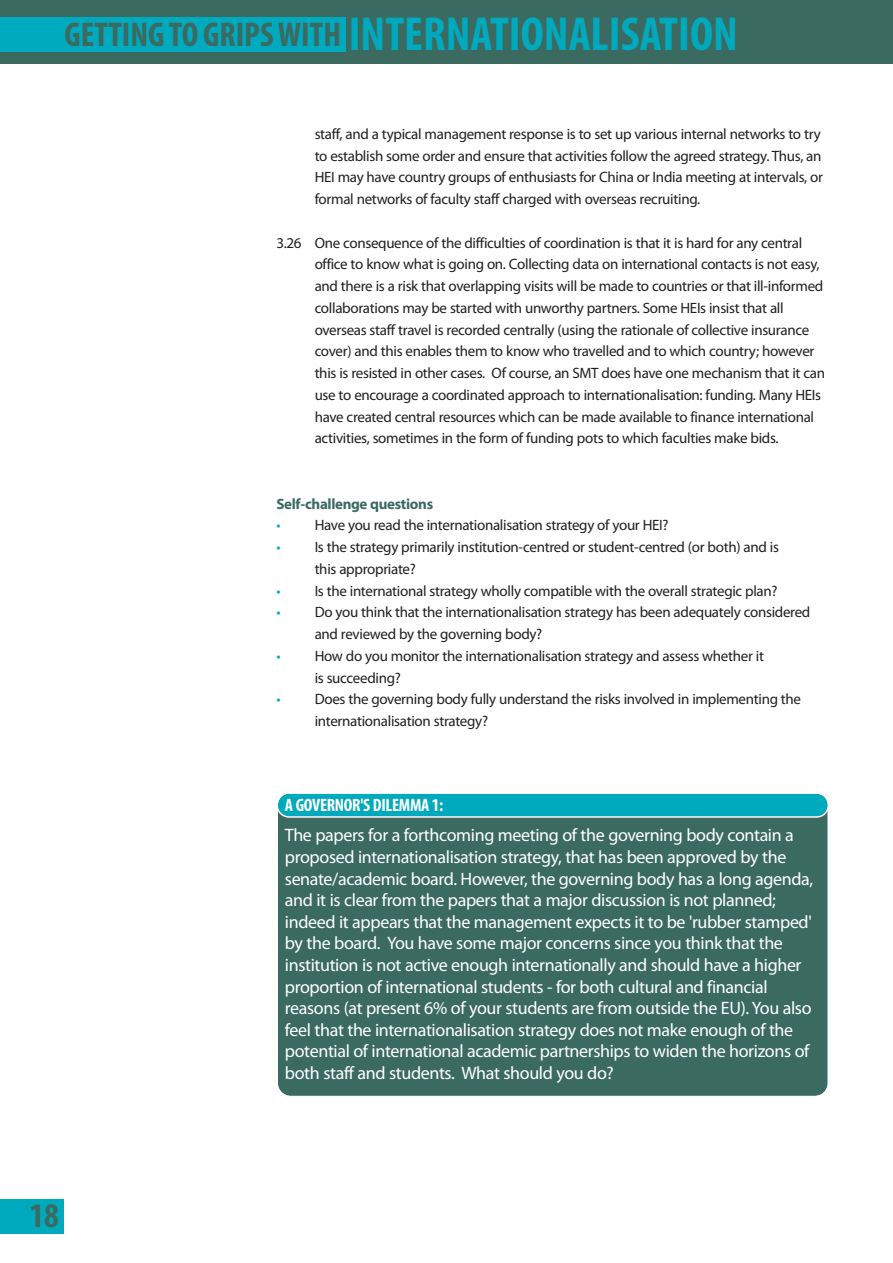
<style>
.page{position:relative;width:893px;height:1263px;background:#fff}
.page>*{position:absolute;margin:0;border:0;box-sizing:border-box;transform-origin:0 0}
.t1{font:700 condensed 48px "Myriad Pro";color:#00aabe}
.t2{font:700 condensed 34.5px "Myriad Pro";color:#3b6a60}
.t3{font:18px/21.6px "Myriad Pro";letter-spacing:-.02em;color:#fff}
.t4{font:700 condensed 18px "Myriad Pro";letter-spacing:-.015em;color:#fff}
.t5{font:15px/21.8px "Myriad Pro";letter-spacing:-.02em;color:#231f20}
.t6{font:700 15px "Myriad Pro";letter-spacing:-.02em;color:#3b6a60}
.s1{font-size:34.5px;color:#3b6a60}
.s2{color:#00aabe}
</style>
<div class="page">
<div style="left:0;top:0;width:893px;height:64px;background:#3b6a60"></div>
<div style="left:0;top:17px;width:346px;height:34px;background:#00aabe"></div>
<div style="left:0;top:1199px;width:64px;height:34px;background:#00aabe"></div>
<div style="left:278px;top:818px;width:550px;height:278px;background:#3b6a60"></div>
<svg style="left:278px;top:793px;width:550px;height:25px;background:#1bb1c2"></svg>
<h1 class="t1" style="left:64px;top:17px;width:675px"><span class="s1">GETTING TO GRIPSWITH</span> INTERNATIONALISATION</h1>
<p class="t5" style="left:315px;top:124px;width:510px">staff, and a typical management response is to set up various internal networks to try to establish some order and ensure that activities follow the agreed strategy. Thus, an HEI may have country groups of enthusiasts for China or India meeting at intervals, or formal networks of faculty staff charged with overseas recruiting.</p>
<p class="t5" style="left:315px;top:233px;width:512px;text-indent:-38px">3.26 One consequence of the difficulties of coordination is that it is hard for any central office to know what is going on. Collecting data on international contacts is not easy, and there is a risk that overlapping visits will be made to countries or that ill-informed collaborations may be started with unworthy partners. Some HEIs insist that all overseas staff travel is recorded centrally (using the rationale of collective insurance cover) and this enables them to know who travelled and to which country; however this is resisted in other cases. Of course, an SMT does have one mechanism that it can use to encourage a coordinated approach to internationalisation: funding. Many HEIs have created central resources which can be made available to finance international activities, sometimes in the form of funding pots to which faculties make bids.</p>
<p class="t6" style="left:276px;top:498px;width:158px">Self-challenge questions</p>
<p class="t5" style="left:276px;top:516px;width:394px"><span class="s2">•</span> Have you read the internationalisation strategy of your HEI?</p>
<p class="t5" style="left:315px;top:537px;width:466px;text-indent:-38px"><span class="s2">•</span> Is the strategy primarily institution-centred or student-centred (or both) and is this appropriate?</p>
<p class="t5" style="left:276px;top:581px;width:503px"><span class="s2">•</span> Is the international strategy wholly compatible with the overall strategic plan?</p>
<p class="t5" style="left:315px;top:603px;width:497px;text-indent:-38px"><span class="s2">•</span> Do you think that the internationalisation strategy has been adequately considered and reviewed by the governing body?</p>
<p class="t5" style="left:315px;top:646px;width:451px;text-indent:-38px"><span class="s2">•</span> How do you monitor the internationalisation strategy and assess whether it is succeeding?</p>
<p class="t5" style="left:315px;top:690px;width:488px;text-indent:-38px"><span class="s2">•</span> Does the governing body fully understand the risks involved in implementing the internationalisation strategy?</p>
<h2 class="t2" style="left:29px;top:1203px;width:31px">18</h2>
<p class="t4" style="left:285px;top:799px;width:160px">A GOVERNOR'S DILEMMA 1:</p>
<p class="t3" style="left:285px;top:826px;width:530px">The papers for a forthcoming meeting of the governing body contain a proposed internationalisation strategy, that has been approved by the senate/academic board. However, the governing body has a long agenda, and it is clear from the papers that a major discussion is not planned; indeed it appears that the management expects it to be 'rubber stamped' by the board. You have some major concerns since you think that the institution is not active enough internationally and should have a higher proportion of international students - for both cultural and financial reasons (at present 6% of your students are from outside the EU). You also feel that the internationalisation strategy does not make enough of the potential of international academic partnerships to widen the horizons of both staff and students. What should you do?</p>
</div>
